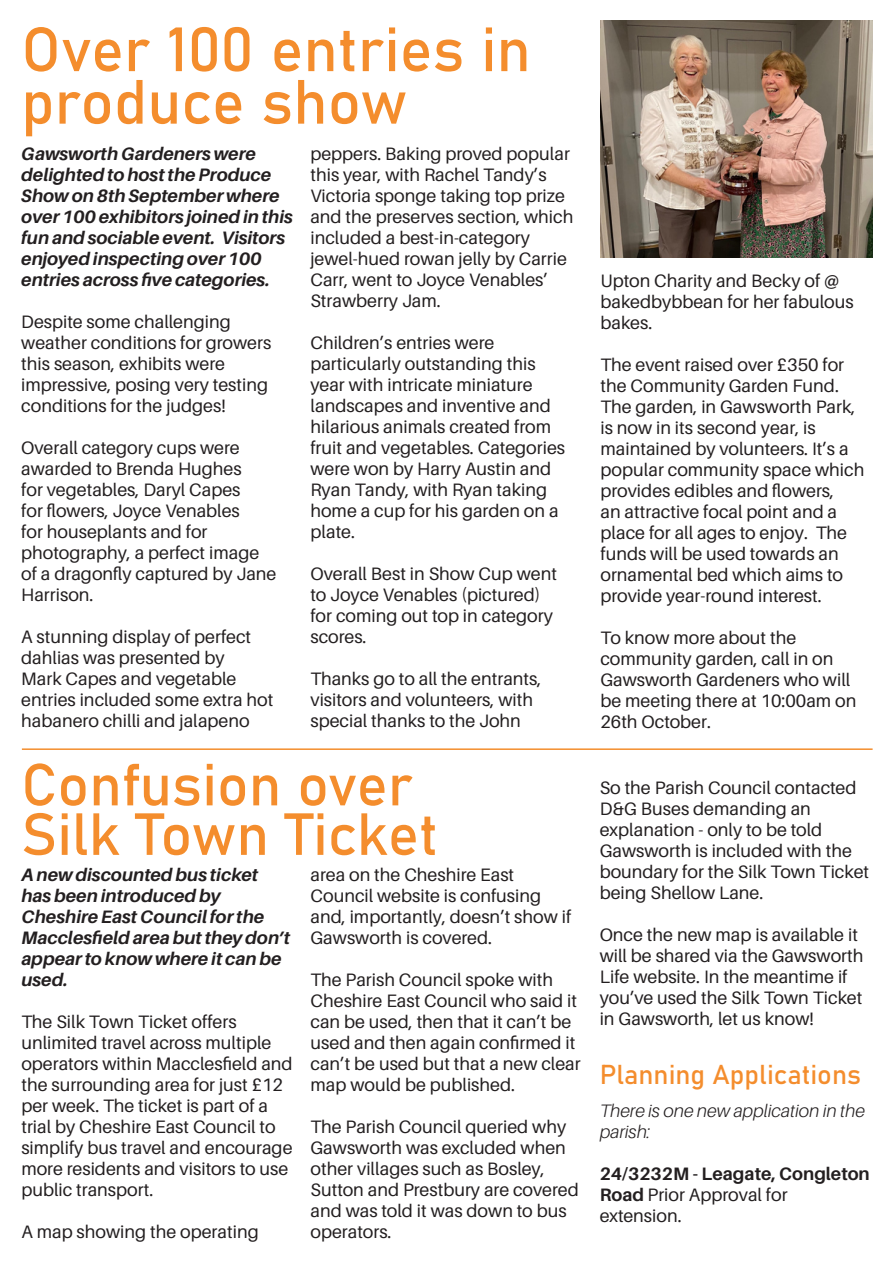
<style>
.page{position:relative;width:893px;height:1263px;background:#fff}
.page>*{position:absolute;margin:0;border:0;box-sizing:border-box;transform-origin:0 0}
.t1{font:61.5px/52.5px "Bahnschrift";color:#f48d2d}
.t2{font:58.5px "Bahnschrift";color:#f48d2d}
.t3{font:27px "Bahnschrift";color:#f48d2d}
.t4{font:18px/21px "Aileron";color:#231f20}
.t5{font:italic 700 18px/21px "Aileron";color:#231f20}
.t6{font:700 18px/21px "Aileron";color:#231f20}
.t7{font:italic 300 18px/21px "Aileron";color:#231f20}
.s1{font-weight:400}
</style>
<div class="page">
<hr style="left:22px;top:748px;width:851px;height:2px;background:#f48d2d">
<img style="left:600px;top:21px;width:273px;height:237px">
<p class="t1" style="left:21px;top:19px;width:511px">Over 100 entries in produce show</p>
<p class="t4" style="left:310px;top:143px;width:265px">peppers. Baking proved popular this year, with Rachel Tandy’s<br>Victoria sponge taking top prize and the preserves section, which included a best-in-category jewel-hued rowan jelly by Carrie<br>Carr, went to Joyce Venables’<br>Strawberry Jam.</p>
<p class="t4" style="left:310px;top:332px;width:256px">Children’s entries were particularly outstanding this year with intricate miniature landscapes and inventive and hilarious animals created from fruit and vegetables. Categories were won by Harry Austin and<br>Ryan Tandy, with Ryan taking home a cup for his garden on a plate.</p>
<p class="t4" style="left:310px;top:563px;width:248px">Overall Best in Show Cup went to Joyce Venables (pictured) for coming out top in category scores.</p>
<p class="t4" style="left:310px;top:668px;width:233px">Thanks go to all the entrants, visitors and volunteers, with special thanks to the John</p>
<p class="t5" style="left:21px;top:143px;width:273px">Gawsworth Gardeners were delighted to host the Produce<br>Show on 8th September where over 100 exhibitors joined in this fun and sociable event. Visitors enjoyed inspecting over 100 entries across five categories.</p>
<p class="t4" style="left:21px;top:311px;width:252px">Despite some challenging weather conditions for growers this season, exhibits were impressive, posing very testing conditions for the judges!</p>
<p class="t4" style="left:21px;top:437px;width:257px">Overall category cups were awarded to Brenda Hughes<br>for vegetables, Daryl Capes<br>for flowers, Joyce Venables<br>for houseplants and for photography, a perfect image of a dragonfly captured by Jane<br>Harrison.</p>
<p class="t4" style="left:21px;top:626px;width:254px">A stunning display of perfect dahlias was presented by<br>Mark Capes and vegetable entries included some extra hot habanero chilli and jalapeno</p>
<p class="t2" style="left:21px;top:740px;width:393px">Confusion over</p>
<p class="t2" style="left:21px;top:790px;width:419px">Silk Town Ticket</p>
<p class="t4" style="left:311px;top:864px;width:262px">area on the Cheshire East<br>Council website is confusing and, importantly, doesn’t show if<br>Gawsworth is covered.</p>
<p class="t4" style="left:311px;top:969px;width:272px">The Parish Council spoke with<br>Cheshire East Council who said it can be used, then that it can’t be used and then again confirmed it can’t be used but that a new clear map would be published.</p>
<p class="t4" style="left:311px;top:1116px;width:270px">The Parish Council queried why<br>Gawsworth was excluded when other villages such as Bosley,<br>Sutton and Prestbury are covered and was told it was down to bus operators.</p>
<p class="t5" style="left:21px;top:864px;width:270px">A new discounted bus ticket has been introduced by<br>Cheshire East Council for the<br>Macclesfield area but they don’t appear to know where it can be used.</p>
<p class="t4" style="left:21px;top:1011px;width:273px">The Silk Town Ticket offers unlimited travel across multiple operators within Macclesfield and the surrounding area for just £12 per week. The ticket is part of a trial by Cheshire East Council to simplify bus travel and encourage more residents and visitors to use public transport.</p>
<p class="t4" style="left:21px;top:1221px;width:239px">A map showing the operating</p>
<p class="t4" style="left:600px;top:270px;width:255px">Upton Charity and Becky of @ bakedbybbean for her fabulous bakes.</p>
<p class="t4" style="left:600px;top:354px;width:265px">The event raised over £350 for the Community Garden Fund.<br>The garden, in Gawsworth Park, is now in its second year, is maintained by volunteers. It’s a popular community space which provides edibles and flowers,<br>an attractive focal point and a place for all ages to enjoy. The funds will be used towards an ornamental bed which aims to provide year-round interest.</p>
<p class="t4" style="left:600px;top:627px;width:258px">To know more about the community garden, call in on<br>Gawsworth Gardeners who will be meeting there at 10:00am on<br>26th October.</p>
<p class="t4" style="left:600px;top:778px;width:271px">So the Parish Council contacted<br>D&amp;G Buses demanding an explanation - only to be told<br>Gawsworth is included with the boundary for the Silk Town Ticket being Shellow Lane.</p>
<p class="t4" style="left:600px;top:925px;width:265px">Once the new map is available it will be shared via the Gawsworth<br>Life website. In the meantime if you’ve used the Silk Town Ticket in Gawsworth, let us know!</p>
<p class="t3" style="left:600px;top:1054px;width:263px">Planning Applications</p>
<p class="t7" style="left:600px;top:1100px;width:267px">There is one new application in the parish:</p>
<p class="t6" style="left:600px;top:1163px;width:272px">24/3232M - Leagate, Congleton<br>Road <span class="s1">Prior Approval for extension.</span></p>
</div>
